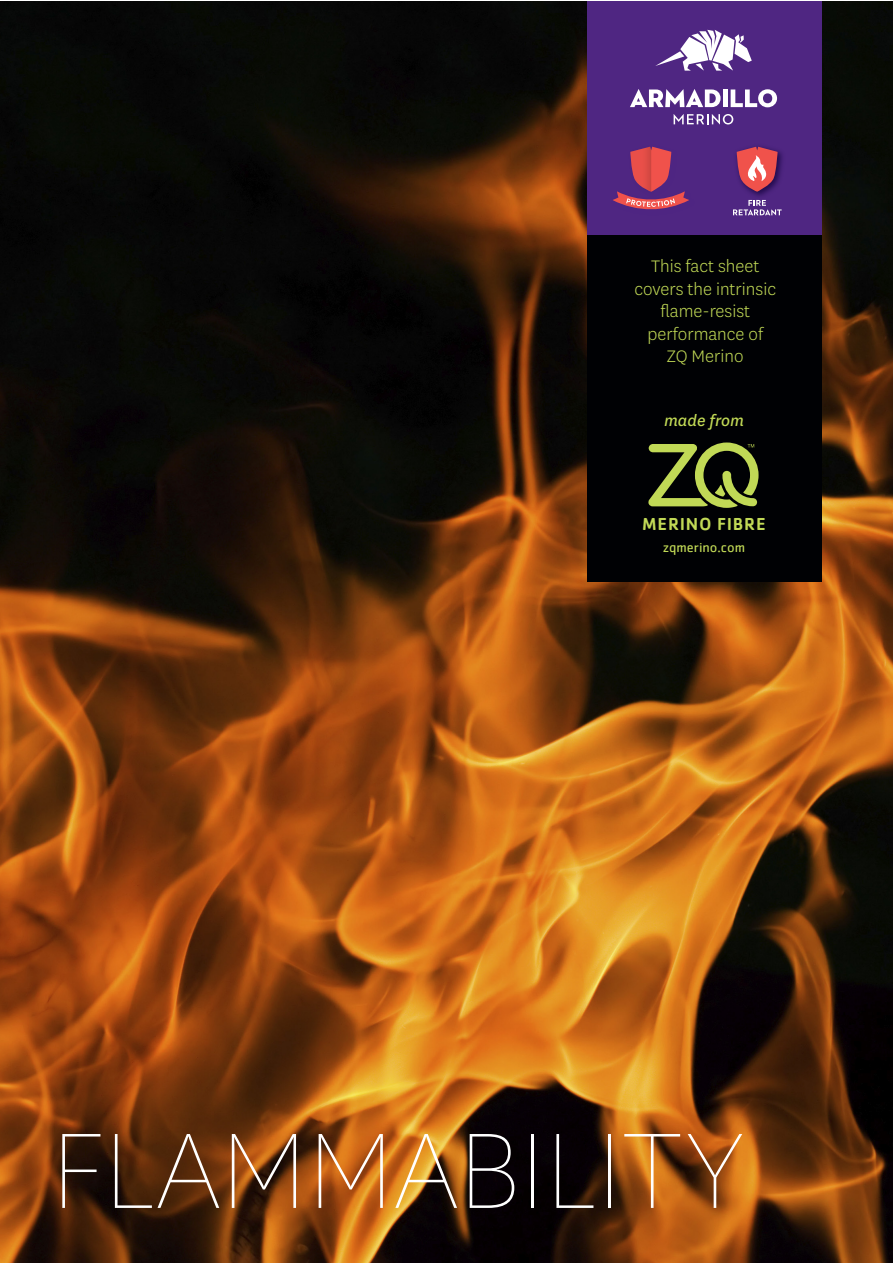
<style>
.page{position:relative;width:893px;height:1263px;background:#fff}
.page>*{position:absolute;margin:0;border:0;box-sizing:border-box;transform-origin:0 0}
.t1{font:100 125.4px "National";color:#fff}
.t2{font:300 19.5px/22.5px "National";color:#c1d956;text-align:center}
.t3{font:500 18px "Cachet Pro";letter-spacing:.04em;color:#c1d956}
.t4{font:italic 18px "National";color:#c1d956}
.t5{font:14.1px "Cachet Pro";color:#c1d956}
</style>
<div class="page">
<img style="left:0;top:1px;width:892px;height:1262px">
<div style="left:587px;top:234px;width:234px;height:348px;background:#000104"></div>
<svg style="left:648px;top:442px;width:111px;height:66px"></svg>
<div style="left:587px;top:1px;width:234px;height:233px;background:#4f2682"></div>
<svg style="left:630px;top:89px;width:91px;height:18px"></svg>
<hr style="left:723px;top:89px;width:4px;height:18px;background:#fff">
<svg style="left:731px;top:89px;width:46px;height:18px"></svg>
<svg style="left:674px;top:114px;width:59px;height:10px"></svg>
<svg style="left:655px;top:30px;width:97px;height:41px"></svg>
<svg style="left:733px;top:201px;width:49px;height:14px"></svg>
<img style="left:736px;top:146px;width:47px;height:55px">
<svg style="left:737px;top:147px;width:41px;height:45px"></svg>
<svg style="left:613px;top:147px;width:76px;height:63px"></svg>
<p class="t2" style="left:634px;top:254px;width:143px">This fact sheet covers the intrinsic flame-resist performance of<br>ZQ Merino</p>
<p class="t4" style="left:664px;top:409px;width:81px">made from</p>
<p class="t3" style="left:642px;top:513px;width:125px">MERINO FIBRE</p>
<p class="t5" style="left:663px;top:539px;width:84px">zqmerino.com</p>
<h1 class="t1" style="left:51px;top:1096px;width:695px">FLAMMABILITY</h1>
</div>
